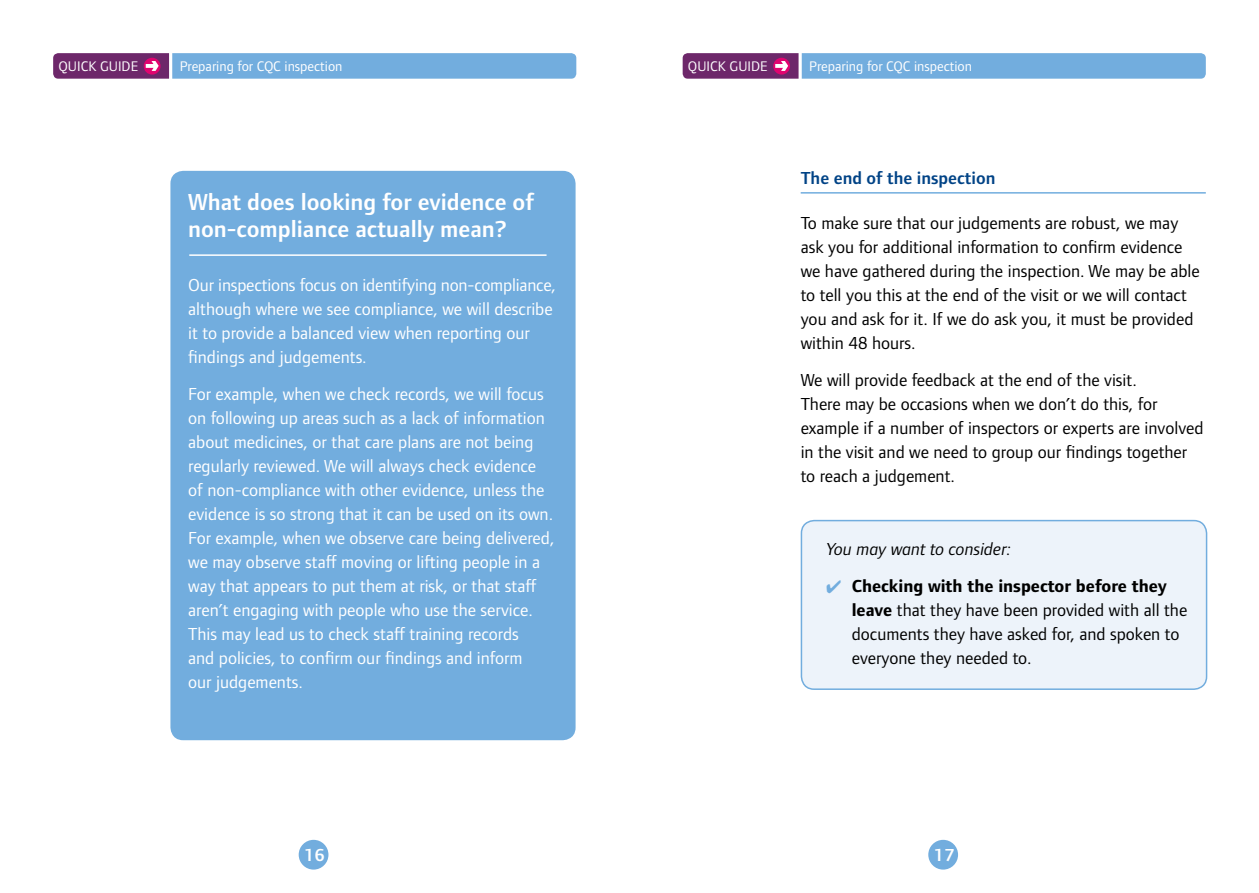
<style>
.page{position:relative;width:1259px;height:893px;background:#fff}
.page>*{position:absolute;margin:0;border:0;box-sizing:border-box;transform-origin:0 0}
.t1{font:600 24px/27px "Foundry Form Sans";color:#fff}
.t2{font:18px/24px "Foundry Form Sans";color:#fff}
.t3{font:18px/24px "Foundry Form Sans";color:#000}
.t4{font:600 18px "Foundry Form Sans";color:#004386}
.t5{font:italic 18px "Foundry Form Sans";color:#000}
.t6{font:600 18px "Foundry Form Sans";color:#fff}
.t7{font:14.4px "Foundry Form Sans";color:#fff}
.s1{color:#72adde}
.s2{font-weight:700}
</style>
<div class="page">
<svg style="left:53px;top:53px;width:523px;height:26px;background:#7692c6"></svg>
<svg style="left:682px;top:53px;width:523px;height:26px;background:#7692c6"></svg>
<div style="left:299px;top:840px;width:29px;height:30px;background:#72adde;border-radius:50%"></div>
<div style="left:928px;top:840px;width:30px;height:30px;background:#72adde;border-radius:50%"></div>
<div style="left:170px;top:171px;width:405px;height:569px;background:#72adde;border-radius:13px"></div>
<hr style="left:189px;top:254px;width:357px;height:2px;background:#fff">
<div style="left:801px;top:521px;width:405px;height:168px;background:#edf3fa;border-radius:13px"></div>
<div style="left:800px;top:520px;width:407px;height:170px;border:2px solid #72adde;border-radius:13px"></div>
<hr style="left:800px;top:192px;width:405px;height:2px;background:#72adde">
<p class="t7" style="left:58px;top:58px;width:81px">QUICK GUIDE</p>
<p class="t7" style="left:180px;top:58px;width:164px">Preparing for CQC inspection</p>
<p class="t7" style="left:688px;top:58px;width:81px">QUICK GUIDE</p>
<p class="t7" style="left:809px;top:58px;width:164px">Preparing for CQC inspection</p>
<h1 class="t1" style="left:188px;top:189px;width:347px">What does looking for evidence of non-compliance actually mean?</h1>
<p class="t2" style="left:188px;top:273px;width:369px">Our inspections focus on identifying non-compliance, although where we see compliance, we will describe it to provide a balanced view when reporting our findings and judgements.</p>
<p class="t2" style="left:188px;top:382px;width:368px">For example, when we check records, we will focus on following up areas such as a lack of information about medicines, or that care plans are not being regularly reviewed. We will always check evidence of non-compliance with other evidence, unless the evidence is so strong that it can be used on its own.<br>For example, when we observe care being delivered, we may observe staff moving or lifting people in a way that appears to put them at risk, or that staff aren’t engaging with people who use the service.<br>This may lead us to check staff training records<br>and policies, to confirm our findings and inform<br>our judgements.</p>
<p class="t4" style="left:800px;top:167px;width:196px">The end of the inspection</p>
<p class="t3" style="left:800px;top:211px;width:401px">To make sure that our judgements are robust, we may ask you for additional information to confirm evidence we have gathered during the inspection. We may be able to tell you this at the end of the visit or we will contact you and ask for it. If we do ask you, it must be provided within 48 hours.</p>
<p class="t3" style="left:800px;top:368px;width:404px">We will provide feedback at the end of the visit.<br>There may be occasions when we don’t do this, for example if a number of inspectors or experts are involved in the visit and we need to group our findings together to reach a judgement.</p>
<p class="t5" style="left:826px;top:539px;width:187px">You may want to consider:</p>
<p class="t3" style="left:851px;top:574px;width:337px;text-indent:-26px"><span class="s1">✔</span> <span class="s2">Checking with the inspector before they leave</span> that they have been provided with all the documents they have asked for, and spoken to everyone they needed to.</p>
<p class="t6" style="left:304px;top:844px;width:23px">16</p>
<p class="t6" style="left:934px;top:844px;width:23px">17</p>
</div>
